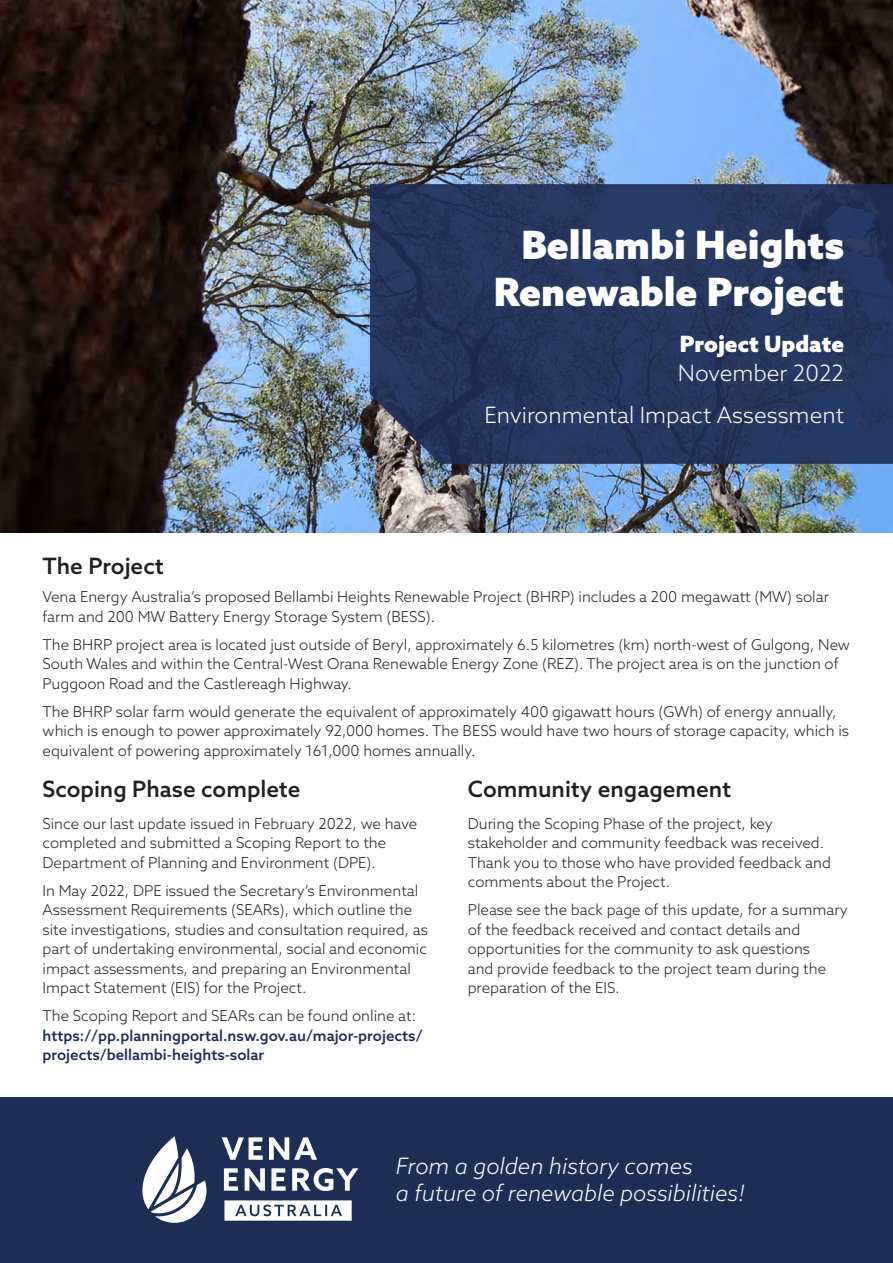
<style>
.page{position:relative;width:893px;height:1263px;background:#fff}
.page>*{position:absolute;margin:0;border:0;box-sizing:border-box;transform-origin:0 0}
.t1{font:900 39px/46.8px "Azo Sans";color:#fff;text-align:right}
.t2{font:italic 300 22.5px/27px "Azo Sans";color:#fff}
.t3{font:500 22.5px "Azo Sans";color:#231f20}
.t4{font:300 22.5px "Azo Sans";color:#fff}
.t5{font:900 22.5px "Azo Sans";color:#fff}
.t6{font:300 15px/19.5px "Azo Sans";color:#231f20}
.t7{font:500 15px/19.5px "Azo Sans";color:#1c2d56}
</style>
<div class="page">
<img style="left:0;top:0;width:893px;height:532px">
<svg style="left:370px;top:184px;width:523px;height:280px;background:#26375e"></svg>
<div style="left:0;top:1098px;width:893px;height:165px;background:#1c2d56"></div>
<svg style="left:142px;top:1136px;width:64px;height:87px"></svg>
<svg style="left:222px;top:1137px;width:41px;height:23px"></svg>
<svg style="left:269px;top:1137px;width:48px;height:23px"></svg>
<svg style="left:224px;top:1168px;width:14px;height:23px"></svg>
<svg style="left:245px;top:1168px;width:20px;height:23px"></svg>
<svg style="left:271px;top:1168px;width:15px;height:23px"></svg>
<svg style="left:292px;top:1168px;width:66px;height:23px"></svg>
<svg style="left:224px;top:1200px;width:128px;height:21px;background:#d4d7df"></svg>
<h1 class="t1" style="left:494px;top:221px;width:352px">Bellambi Heights<br>Renewable Project</h1>
<h2 class="t5" style="left:680px;top:329px;width:166px">Project Update</h2>
<h2 class="t4" style="left:678px;top:358px;width:168px">November 2022</h2>
<h2 class="t4" style="left:484px;top:400px;width:361px">Environmental Impact Assessment</h2>
<h2 class="t3" style="left:43px;top:551px;width:123px">The Project</h2>
<p class="t6" style="left:43px;top:587px;width:788px">Vena Energy Australia’s proposed Bellambi Heights Renewable Project (BHRP) includes a 200 megawatt (MW) solar farm and 200 MW Battery Energy Storage System (BESS).</p>
<p class="t6" style="left:43px;top:634px;width:809px">The BHRP project area is located just outside of Beryl, approximately 6.5 kilometres (km) north-west of Gulgong, New<br>South Wales and within the Central-West Orana Renewable Energy Zone (REZ). The project area is on the junction of<br>Puggoon Road and the Castlereagh Highway.</p>
<p class="t6" style="left:43px;top:701px;width:808px">The BHRP solar farm would generate the equivalent of approximately 400 gigawatt hours (GWh) of energy annually, which is enough to power approximately 92,000 homes. The BESS would have two hours of storage capacity, which is equivalent of powering approximately 161,000 homes annually.</p>
<h2 class="t3" style="left:43px;top:774px;width:259px">Scoping Phase complete</h2>
<p class="t6" style="left:43px;top:814px;width:376px">Since our last update issued in February 2022, we have completed and submitted a Scoping Report to the<br>Department of Planning and Environment (DPE).</p>
<p class="t6" style="left:43px;top:881px;width:387px">In May 2022, DPE issued the Secretary’s Environmental Assessment Requirements (SEARs), which outline the site investigations, studies and consultation required, as part of undertaking environmental, social and economic impact assessments, and preparing an Environmental Impact Statement (EIS) for the Project.</p>
<p class="t6" style="left:43px;top:1006px;width:375px">The Scoping Report and SEARs can be found online at:</p>
<p class="t7" style="left:43px;top:1025px;width:382px">https://pp.planningportal.nsw.gov.au/major-projects/ projects/bellambi-heights-solar</p>
<h2 class="t3" style="left:468px;top:774px;width:265px">Community engagement</h2>
<p class="t6" style="left:468px;top:814px;width:365px">During the Scoping Phase of the project, key stakeholder and community feedback was received.<br>Thank you to those who have provided feedback and comments about the Project.</p>
<p class="t6" style="left:468px;top:900px;width:382px">Please see the back page of this update, for a summary of the feedback received and contact details and opportunities for the community to ask questions<br>and provide feedback to the project team during the preparation of the EIS.</p>
<h2 class="t2" style="left:396px;top:1152px;width:351px">From a golden history comes<br>a future of renewable possibilities!</h2>
</div>
